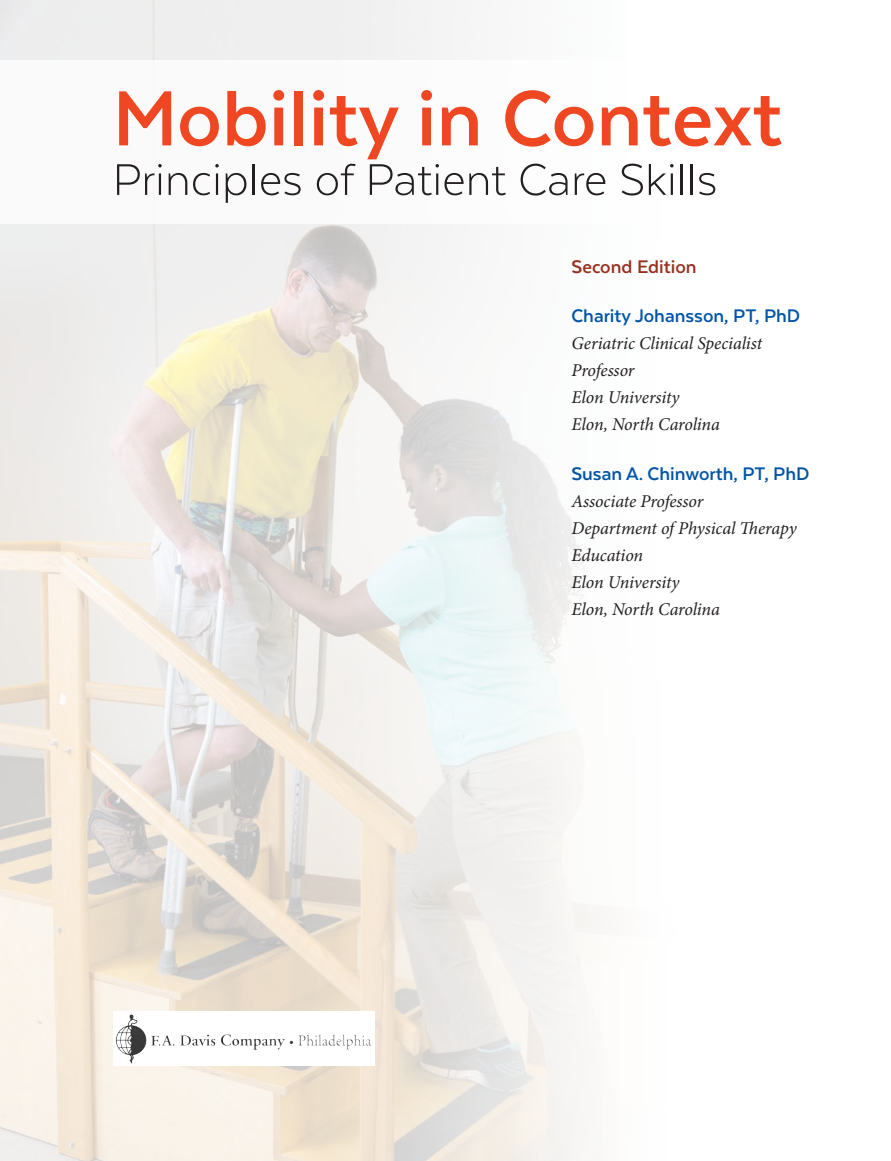
<style>
.page{position:relative;width:891px;height:1161px;background:#fff}
.page>*{position:absolute;margin:0;border:0;box-sizing:border-box;transform-origin:0 0}
.t1{font:700 90px "Texta";color:#ef4722}
.t2{font:300 51px "Texta";color:#231f20}
.t3{font:700 21px "Texta";color:#0154a6}
.t4{font:700 21px "Texta";color:#98301f}
.t5{font:italic 18px/27px "Minion Pro";letter-spacing:-.01em;color:#231f20}
</style>
<div class="page">
<img style="left:0;top:0;width:603px;height:1161px">
<div style="left:0;top:60px;width:891px;height:164px;background:#fff"></div>
<div style="left:113px;top:1012px;width:261px;height:54px;background:#fff"></div>
<img style="left:116px;top:1015px;width:31px;height:48px">
<p class="t1" style="left:112px;top:72px;width:671px">Mobility in Context</p>
<p class="t2" style="left:112px;top:153px;width:606px">Principles of Patient Care Skills</p>
<p class="t4" style="left:572px;top:256px;width:127px">Second Edition</p>
<p class="t3" style="left:572px;top:305px;width:230px">Charity Johansson, PT, PhD</p>
<p class="t5" style="left:572px;top:330px;width:192px">Geriatric Clinical Specialist<br>Professor<br>Elon University<br>Elon, North Carolina</p>
<p class="t3" style="left:572px;top:463px;width:239px">Susan A. Chinworth, PT, PhD</p>
<p class="t5" style="left:572px;top:488px;width:227px">Associate Professor<br>Department of Physical Therapy<br>Education<br>Elon University<br>Elon, North Carolina</p>
</div>
